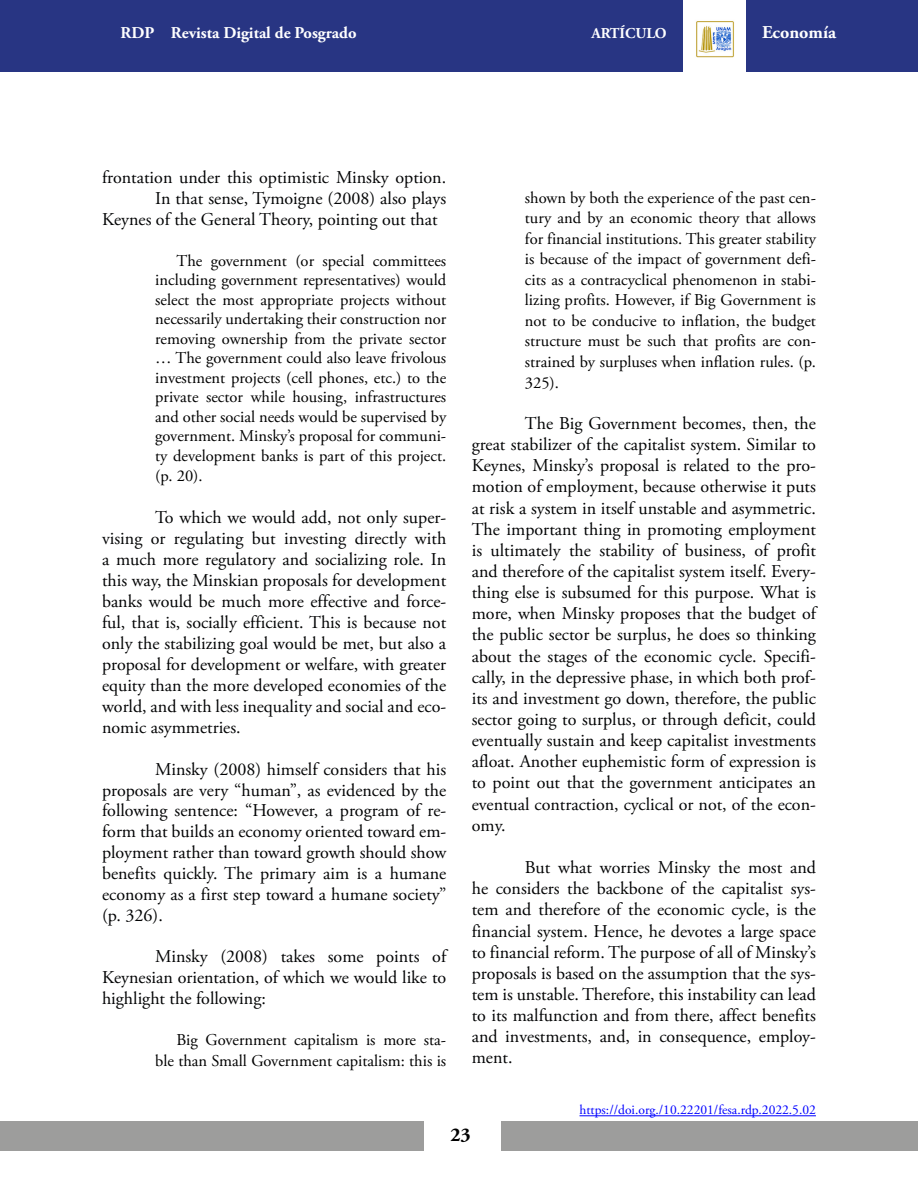
<style>
.page{position:relative;width:918px;height:1188px;background:#fff}
.page>*{position:absolute;margin:0;border:0;box-sizing:border-box;transform-origin:0 0}
.t1{font:700 19.5px "Adobe Garamond Pro";color:#000}
.Txt_1{font:18px/21.1px "Adobe Garamond Pro";color:#020304;text-align:justify}
.t2{font:700 18px "Adobe Garamond Pro";color:#fff}
.Txt_1-2{font:16.5px/19.5px "Adobe Garamond Pro";color:#000;text-align:justify}
.t3{font:700 16.5px "Adobe Garamond Pro";color:#fff}
.t4{font:700 15px "Adobe Garamond Pro";color:#fff}
.t5{font:13.5px "Adobe Garamond Pro";color:#00f}
</style>
<div class="page">
<div style="left:501px;top:1121px;width:416px;height:30px;background:#9d9d9c"></div>
<div style="left:0;top:1121px;width:424px;height:30px;background:#9d9d9c"></div>
<hr style="left:0;top:0;width:1px;height:71px;background:#283583">
<div style="left:1px;top:0;width:681px;height:71px;background:#283583"></div>
<div style="left:746px;top:0;width:172px;height:71px;background:#283583"></div>
<img style="left:696px;top:21px;width:38px;height:37px">
<hr style="left:580px;top:1115px;width:236px;height:1px;background:#00f">
<p class="t3" style="left:121px;top:23px;width:238px">RDP Revista Digital de Posgrado</p>
<p class="t4" style="left:591px;top:24px;width:77px">ARTÍCULO</p>
<p class="t2" style="left:762px;top:22px;width:76px">Economía</p>
<p class="Txt_1" style="left:102px;top:167px;width:346px">frontation under this optimistic Minsky option.</p>
<p class="Txt_1" style="left:102px;top:189px;width:346px;text-indent:53px">In that sense, Tymoigne (2008) also plays<br>Keynes of the General Theory, pointing out that</p>
<p class="Txt_1-2" style="left:155px;top:251px;width:293px;text-indent:21px">The government (or special committees including government representatives) would select the most appropriate projects without necessarily undertaking their construction nor removing ownership from the private sector … The government could also leave frivolous investment projects (cell phones, etc.) to the private sector while housing, infrastructures and other social needs would be supervised by government. Minsky’s proposal for communi&shy;ty development banks is part of this project. (p. 20).</p>
<p class="Txt_1" style="left:102px;top:507px;width:346px;text-indent:53px">To which we would add, not only super&shy;vising or regulating but investing directly with a much more regulatory and socializing role. In this way, the Minskian proposals for development banks would be much more effective and force&shy;ful, that is, socially efficient. This is because not only the stabilizing goal would be met, but also a proposal for development or welfare, with greater equity than the more developed economies of the world, and with less inequality and social and eco&shy;nomic asymmetries.</p>
<p class="Txt_1" style="left:102px;top:759px;width:346px;text-indent:53px">Minsky (2008) himself considers that his proposals are very “human”, as evidenced by the following sentence: “However, a program of re&shy;form that builds an economy oriented toward em&shy;ployment rather than toward growth should show benefits quickly. The primary aim is a humane economy as a first step toward a humane society” (p. 326).</p>
<p class="Txt_1" style="left:102px;top:947px;width:346px;text-indent:53px">Minsky (2008) takes some points of Keynesian orientation, of which we would like to highlight the following:</p>
<p class="Txt_1-2" style="left:155px;top:1031px;width:293px;line-height:20.2px;text-align:right">Big Government capitalism is more sta&shy;ble than Small Government capitalism: this is</p>
<p class="Txt_1-2" style="left:525px;top:188px;width:293px;line-height:20.5px">shown by both the experience of the past cen&shy;tury and by an economic theory that allows for financial institutions. This greater stability is because of the impact of government defi&shy;cits as a contracyclical phenomenon in stabi&shy;lizing profits. However, if Big Government is not to be conducive to inflation, the budget structure must be such that profits are con&shy;strained by surpluses when inflation rules. (p.<br>325).</p>
<p class="Txt_1" style="left:472px;top:413px;width:346px;text-indent:53px">The Big Government becomes, then, the great stabilizer of the capitalist system. Similar to Keynes, Minsky’s proposal is related to the pro&shy;motion of employment, because otherwise it puts at risk a system in itself unstable and asymmetric.<br>The important thing in promoting employment is ultimately the stability of business, of profit and therefore of the capitalist system itself. Every&shy;thing else is subsumed for this purpose. What is more, when Minsky proposes that the budget of the public sector be surplus, he does so thinking about the stages of the economic cycle. Specifi&shy;cally, in the depressive phase, in which both prof&shy;its and investment go down, therefore, the public sector going to surplus, or through deficit, could eventually sustain and keep capitalist investments afloat. Another euphemistic form of expression is to point out that the government anticipates an eventual contraction, cyclical or not, of the econ&shy;omy.</p>
<p class="Txt_1" style="left:472px;top:857px;width:346px;text-indent:53px">But what worries Minsky the most and he considers the backbone of the capitalist sys&shy;tem and therefore of the economic cycle, is the financial system. Hence, he devotes a large space to financial reform. The purpose of all of Minsky’s proposals is based on the assumption that the sys&shy;tem is unstable. Therefore, this instability can lead to its malfunction and from there, affect benefits and investments, and, in consequence, employ&shy;ment.</p>
<p class="t5" style="left:580px;top:1102px;width:238px">https://doi.org./10.22201/fesa.rdp.2022.5.02</p>
<p class="t1" style="left:450px;top:1124px;width:22px">23</p>
</div>
